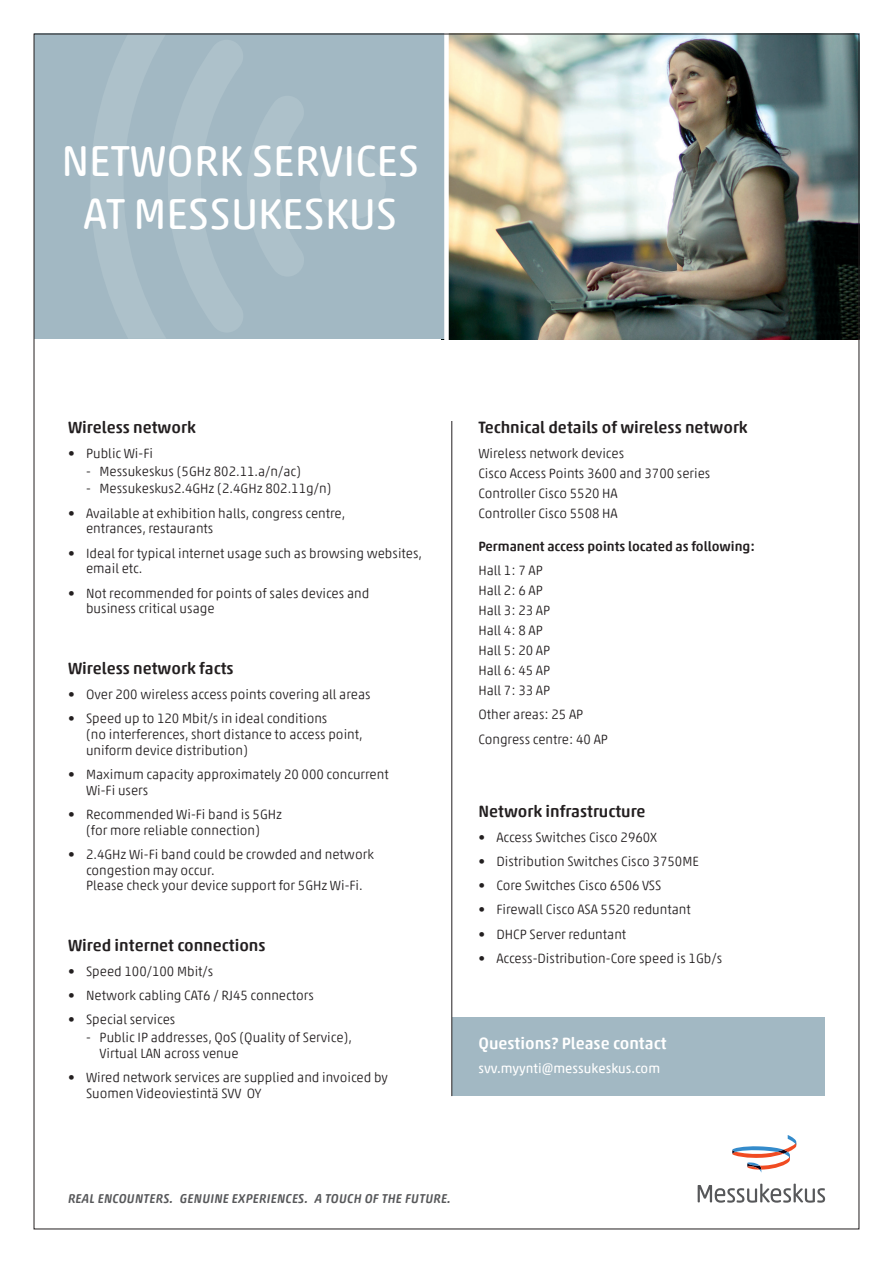
<style>
.page{position:relative;width:893px;height:1263px;background:#fff}
.page>*{position:absolute;margin:0;border:0;box-sizing:border-box;transform-origin:0 0}
.t1{font:43.5px/52.2px "Akko Rounded Pro";color:#fff;text-align:center}
.t2{font:500 16.5px "Akko Rounded Pro";color:#231f20}
.t3{font:500 16.5px "Akko Rounded Pro";color:#fff}
.t4{font:300 13.5px/15.8px "Akko Rounded Pro";color:#231f20}
.t5{font:500 13.5px "Akko Rounded Pro";color:#231f20}
.t6{font:13.5px "Akko Rounded Pro";color:#fff}
.t7{font:italic 500 12.9px "Akko Rounded Pro";letter-spacing:.02em;color:#57585a}
</style>
<div class="page">
<div style="left:452px;top:1017px;width:373px;height:79px;background:#a2b8c3"></div>
<img style="left:449px;top:36px;width:408px;height:303px">
<hr style="left:452px;top:421px;width:1px;height:675px;background:#231f20">
<div style="left:34px;top:34px;width:412px;height:305px;background:#a2b8c3"></div>
<svg style="left:91px;top:36px;width:213px;height:302px"></svg>
<div style="left:320px;top:153px;width:66px;height:66px;background:#adc1ca;border-radius:50%"></div>
<div style="left:444px;top:33px;width:5px;height:324px;background:#fff"></div>
<svg style="left:698px;top:1184px;width:127px;height:19px"></svg>
<svg style="left:732px;top:1135px;width:64px;height:38px"></svg>
<h1 class="t1" style="left:61px;top:134px;width:359px">NETWORK SERVICES<br>AT MESSUKESKUS</h1>
<p class="t2" style="left:68px;top:417px;width:129px">Wireless network</p>
<p class="t4" style="left:68px;top:445px;width:86px">• Public Wi-Fi</p>
<p class="t4" style="left:86px;top:463px;width:217px">- Messukeskus (5GHz 802.11.a/n/ac)</p>
<p class="t4" style="left:86px;top:481px;width:247px">- Messukeskus2.4GHz (2.4GHz 802.11g/n)</p>
<p class="t4" style="left:86px;top:505px;width:261px;text-indent:-18px">• Available at exhibition halls, congress centre, entrances, restaurants</p>
<p class="t4" style="left:86px;top:545px;width:338px;text-indent:-18px">• Ideal for typical internet usage such as browsing websites, email etc.</p>
<p class="t4" style="left:86px;top:585px;width:285px;text-indent:-18px">• Not recommended for points of sales devices and business critical usage</p>
<p class="t2" style="left:68px;top:658px;width:167px">Wireless network facts</p>
<p class="t4" style="left:68px;top:686px;width:304px">• Over 200 wireless access points covering all areas</p>
<p class="t4" style="left:86px;top:710px;width:278px;text-indent:-18px">• Speed up to 120 Mbit/s in ideal conditions<br>(no interferences, short distance to access point, uniform device distribution)</p>
<p class="t4" style="left:86px;top:766px;width:304px;text-indent:-18px">• Maximum capacity approximately 20 000 concurrent<br>Wi-Fi users</p>
<p class="t4" style="left:68px;top:806px;width:216px;text-align:center">• Recommended Wi-Fi band is 5GHz (for more reliable connection)</p>
<p class="t4" style="left:86px;top:846px;width:289px;text-indent:-18px">• 2.4GHz Wi-Fi band could be crowded and network congestion may occur.<br>Please check your device support for 5GHz Wi-Fi.</p>
<p class="t2" style="left:68px;top:935px;width:199px">Wired internet connections</p>
<p class="t4" style="left:68px;top:963px;width:147px">• Speed 100/100 Mbit/s</p>
<p class="t4" style="left:68px;top:987px;width:247px">• Network cabling CAT6 / RJ45 connectors</p>
<p class="t4" style="left:68px;top:1011px;width:109px">• Special services</p>
<p class="t4" style="left:100px;top:1029px;width:254px;text-indent:-14px">- Public IP addresses, QoS (Quality of Service),<br>Virtual LAN across venue</p>
<p class="t4" style="left:86px;top:1069px;width:303px;text-indent:-18px">• Wired network services are supplied and invoiced by<br>Suomen Videoviestintä SVV OY</p>
<p class="t2" style="left:478px;top:417px;width:271px">Technical details of wireless network</p>
<p class="t4" style="left:478px;top:443px;width:234px;line-height:20px">Wireless network devices<br>Cisco Access Points 3600 and 3700 series<br>Controller Cisco 5520 HA<br>Controller Cisco 5508 HA</p>
<p class="t5" style="left:478px;top:538px;width:278px">Permanent access points located as following:</p>
<p class="t4" style="left:478px;top:560px;width:73px;line-height:20px">Hall 1: 7 AP<br>Hall 2: 6 AP<br>Hall 3: 23 AP<br>Hall 4: 8 AP<br>Hall 5: 20 AP<br>Hall 6: 45 AP<br>Hall 7: 33 AP</p>
<p class="t4" style="left:478px;top:702px;width:131px;line-height:24.3px">Other areas: 25 AP<br>Congress centre: 40 AP</p>
<p class="t2" style="left:478px;top:801px;width:169px">Network infrastructure</p>
<p class="t4" style="left:478px;top:829px;width:180px">• Access Switches Cisco 2960X</p>
<p class="t4" style="left:478px;top:853px;width:222px">• Distribution Switches Cisco 3750ME</p>
<p class="t4" style="left:478px;top:877px;width:184px">• Core Switches Cisco 6506 VSS</p>
<p class="t4" style="left:478px;top:901px;width:214px">• Firewall Cisco ASA 5520 reduntant</p>
<p class="t4" style="left:478px;top:926px;width:149px">• DHCP Server reduntant</p>
<p class="t4" style="left:478px;top:950px;width:245px">• Access-Distribution-Core speed is 1Gb/s</p>
<p class="t3" style="left:478px;top:1033px;width:190px">Questions? Please contact</p>
<p class="t6" style="left:478px;top:1060px;width:183px">svv.myynti@messukeskus.com</p>
<p class="t7" style="left:68px;top:1190px;width:384px">REAL ENCOUNTERS. GENUINE EXPERIENCES. A TOUCH OF THE FUTURE.</p>
</div>
